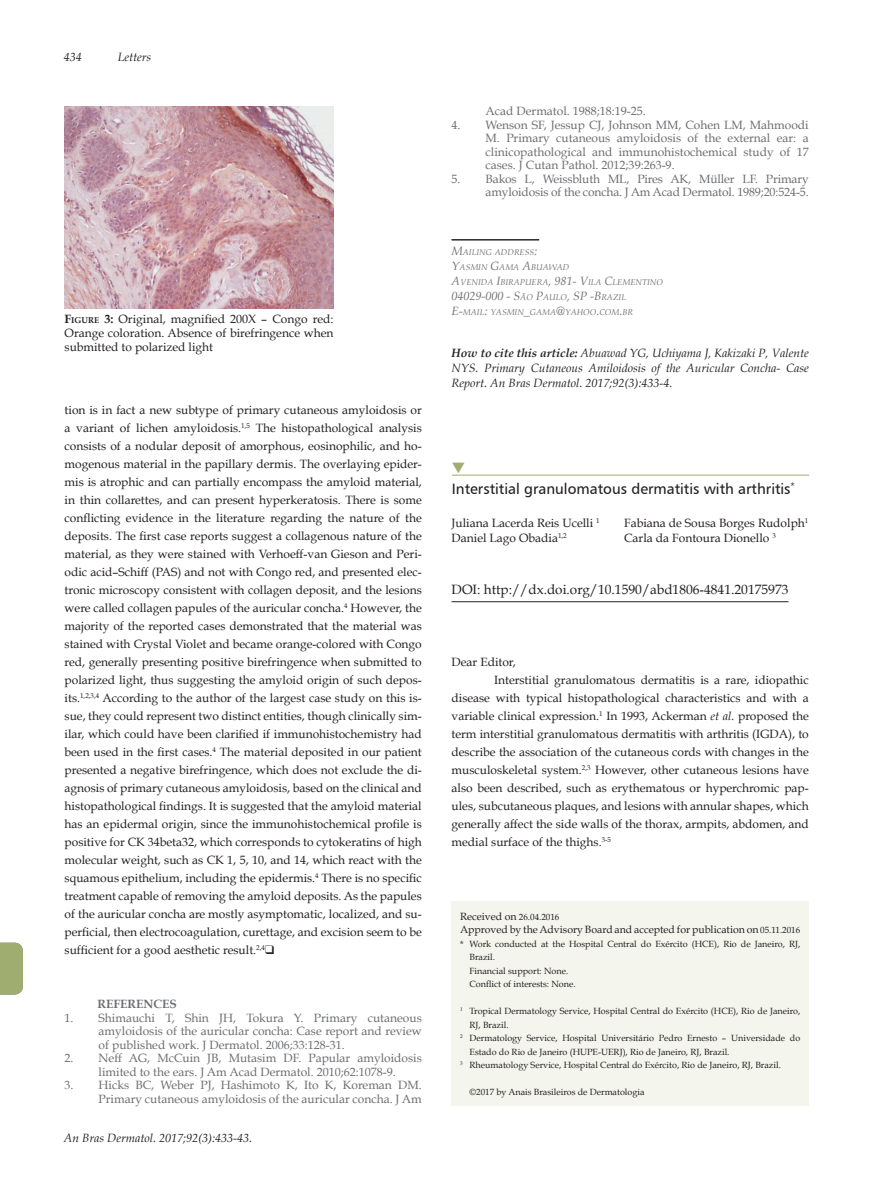
<style>
.page{position:relative;width:893px;height:1191px;background:#fff}
.page>*{position:absolute;margin:0;border:0;box-sizing:border-box;transform-origin:0 0}
.Titulo{font:15px "Humanist 777 BT Roman B";color:#231f20}
.t1{font:13.5px "Book Antiqua";color:#231f20}
.ABD-ING_-_2016_-_Fin{font:12px/18px "Book Antiqua";color:#231f20;text-align:justify}
.t2{font:12px/13.5px "Book Antiqua";color:#6c6d70;text-align:justify}
.ABD-ING_-_2016{font:12px/18px "Book Antiqua";color:#231f20;text-align:justify}
.miolo{font:italic 12px/15px "Book Antiqua";color:#231f20;text-align:justify}
.Normal__Web{font:12px/14.2px "Book Antiqua";color:#231f20;text-align:justify}
.Autores{font:12px "Book Antiqua";color:#231f20}
.miolo-2{font:italic 12px "Book Antiqua";color:#6c6d70}
.t3{font:700 12px "Book Antiqua";color:#6c6d70}
.t4{font:10.5px "Book Antiqua";color:#231f20}
.t5{font:9px/13.5px "Book Antiqua";color:#231f20}
.miolo-3{font:italic 8.4px "Book Antiqua";color:#6c6d70}
.s1{font-weight:700}
.s2{font-weight:700;font-size:8.4px}
.s3{font-size:12px}
.s4{font-size:8.4px}
.s5{font-style:italic}
.s6{font-size:9px}
</style>
<div class="page">
<hr style="left:452px;top:239px;width:87px;height:1px;background:#231f20">
<hr style="left:452px;top:240px;width:87px;height:1px;background:#231f20">
<hr style="left:452px;top:475px;width:357px;height:1px;background:#a0ad71">
<hr style="left:452px;top:601px;width:336px;height:1px;background:#231f20">
<div style="left:452px;top:901px;width:357px;height:204px;background:#f4f5ed"></div>
<svg style="left:0;top:942px;width:23px;height:52px"></svg>
<img style="left:65px;top:106px;width:268px;height:202px">
<p class="miolo" style="left:64px;top:50px;width:19px">434</p>
<p class="miolo" style="left:118px;top:50px;width:35px">Letters</p>
<p class="Normal__Web" style="left:65px;top:311px;width:270px"><span class="s1">F</span><span class="s2">IGURE</span> <span class="s1">3:</span> Original, magnified 200X – Congo red:<br>Orange coloration. Absence of birefringence when submitted to polarized light</p>
<p class="ABD-ING_-_2016_-_Fin" style="left:65px;top:401px;width:359px">tion is in fact a new subtype of primary cutaneous amyloidosis or a variant of lichen amyloidosis.<sup>1,5</sup> The histopathological analysis consists of a nodular deposit of amorphous, eosinophilic, and ho&shy;mogenous material in the papillary dermis. The overlaying epider&shy;mis is atrophic and can partially encompass the amyloid material, in thin collarettes, and can present hyperkeratosis. There is some conflicting evidence in the literature regarding the nature of the deposits. The first case reports suggest a collagenous nature of the material, as they were stained with Verhoeff-van Gieson and Peri&shy;odic acid–Schiff (PAS) and not with Congo red, and presented elec&shy;tronic microscopy consistent with collagen deposit, and the lesions were called collagen papules of the auricular concha.<sup>4</sup> However, the majority of the reported cases demonstrated that the material was stained with Crystal Violet and became orange-colored with Congo red, generally presenting positive birefringence when submitted to polarized light, thus suggesting the amyloid origin of such depos&shy;its.<sup>1,2,3,4</sup> According to the author of the largest case study on this is&shy;sue, they could represent two distinct entities, though clinically sim&shy;ilar, which could have been clarified if immunohistochemistry had been used in the first cases.<sup>4</sup> The material deposited in our patient presented a negative birefringence, which does not exclude the di&shy;agnosis of primary cutaneous amyloidosis, based on the clinical and histopathological findings. It is suggested that the amyloid material has an epidermal origin, since the immunohistochemical profile is positive for CK 34beta32, which corresponds to cytokeratins of high molecular weight, such as CK 1, 5, 10, and 14, which react with the squamous epithelium, including the epidermis.<sup>4</sup> There is no specific treatment capable of removing the amyloid deposits. As the papules of the auricular concha are mostly asymptomatic, localized, and su&shy;perficial, then electrocoagulation, curettage, and excision seem to be sufficient for a good aesthetic result.<sup>2,4</sup>❑</p>
<p class="t3" style="left:98px;top:997px;width:81px">REFERENCES</p>
<p class="t2" style="left:99px;top:1011px;width:325px;text-indent:-34px">1. Shimauchi T, Shin JH, Tokura Y. Primary cutaneous amyloidosis of the auricular concha: Case report and review of published work. J Dermatol. 2006;33:128-31.</p>
<p class="t2" style="left:99px;top:1051px;width:325px;text-indent:-34px">2. Neff AG, McCuin JB, Mutasim DF. Papular amyloidosis limited to the ears. J Am Acad Dermatol. 2010;62:1078-9.</p>
<p class="t2" style="left:65px;top:1078px;width:359px;text-align:right">3. Hicks BC, Weber PJ, Hashimoto K, Ito K, Koreman DM.<br>Primary cutaneous amyloidosis of the auricular concha. J Am</p>
<p class="miolo" style="left:64px;top:1131px;width:190px">An Bras Dermatol. 2017;92(3):433-43.</p>
<p class="t2" style="left:486px;top:104px;width:162px">Acad Dermatol. 1988;18:19-25.</p>
<p class="t2" style="left:486px;top:118px;width:325px;text-indent:-34px">4. Wenson SF, Jessup CJ, Johnson MM, Cohen LM, Mahmoodi M. Primary cutaneous amyloidosis of the external ear: a clinicopathological and immunohistochemical study of 17 cases. J Cutan Pathol. 2012;39:263-9.</p>
<p class="t2" style="left:452px;top:172px;width:359px;text-align:right">5. Bakos L, Weissbluth ML, Pires AK, Müller LF. Primary amyloidosis of the concha. J Am Acad Dermatol. 1989;20:524-5.</p>
<p class="miolo-3" style="left:452px;top:247px;width:87px"><span class="s3">M</span>AILING ADDRESS<span class="s3">:</span></p>
<p class="miolo-3" style="left:452px;top:262px;width:119px"><span class="s3">Y</span>ASMIN <span class="s3">G</span>AMA <span class="s3">A</span>BUAWAD</p>
<p class="miolo-3" style="left:452px;top:277px;width:213px"><span class="s3">A</span>VENIDA <span class="s3">I</span>BIRAPUERA<span class="s3">, 981- V</span>ILA <span class="s3">C</span>LEMENTINO</p>
<p class="miolo-2" style="left:452px;top:289px;width:176px">04029-000 - S<span class="s4">ÃO</span> P<span class="s4">AULO</span>, SP -B<span class="s4">RAZIL</span></p>
<p class="miolo-3" style="left:452px;top:307px;width:183px"><span class="s3">E-</span>MAIL<span class="s3">:</span> YASMIN<span class="s3">_</span>GAMA<span class="s3">@</span>YAHOO<span class="s3">.</span>COM<span class="s3">.</span>BR</p>
<p class="miolo" style="left:452px;top:346px;width:359px"><span class="s1">How to cite this article:</span> Abuawad YG, Uchiyama J, Kakizaki P, Valente NYS. Primary Cutaneous Amiloidosis of the Auricular Concha- Case Report. An Bras Dermatol. 2017;92(3):433-4.</p>
<p class="Titulo" style="left:452px;top:479px;width:345px">Interstitial granulomatous dermatitis with arthritis<sup>*</sup></p>
<p class="Autores" style="left:452px;top:515px;width:150px">Juliana Lacerda Reis Ucelli <sup>1</sup></p>
<p class="Autores" style="left:624px;top:515px;width:186px">Fabiana de Sousa Borges Rudolph<sup>1</sup></p>
<p class="Autores" style="left:452px;top:530px;width:117px">Daniel Lago Obadia<sup>1,2</sup></p>
<p class="Autores" style="left:624px;top:530px;width:153px">Carla da Fontoura Dionello <sup>3</sup></p>
<p class="t1" style="left:452px;top:581px;width:338px">DOI: http://dx.doi.org/10.1590/abd1806-4841.20175973</p>
<p class="ABD-ING_-_2016" style="left:452px;top:653px;width:66px">Dear Editor,</p>
<p class="ABD-ING_-_2016" style="left:452px;top:671px;width:359px;text-indent:43px">Interstitial granulomatous dermatitis is a rare, idiopathic disease with typical histopathological characteristics and with a variable clinical expression.<sup>1</sup> In 1993, Ackerman <span class="s5">et al.</span> proposed the term interstitial granulomatous dermatitis with arthritis (IGDA), to describe the association of the cutaneous cords with changes in the musculoskeletal system.<sup>2,3</sup> However, other cutaneous lesions have also been described, such as erythematous or hyperchromic pap&shy;ules, subcutaneous plaques, and lesions with annular shapes, which generally affect the side walls of the thorax, armpits, abdomen, and medial surface of the thighs.<sup>3-5</sup></p>
<p class="t4" style="left:460px;top:909px;width:101px">Received on <span class="s6">26.04.2016</span></p>
<p class="t4" style="left:460px;top:923px;width:342px">Approved by the Advisory Board and accepted for publication on <span class="s6">05.11.2016</span></p>
<p class="t5" style="left:470px;top:937px;width:332px;text-indent:-9px">* Work conducted at the Hospital Central do Exército (HCE), Rio de Janeiro, RJ,<br>Brazil.</p>
<p class="t5" style="left:470px;top:964px;width:100px">Financial support: None.</p>
<p class="t5" style="left:470px;top:977px;width:108px">Conflict of interests: None.</p>
<p class="t5" style="left:470px;top:1004px;width:332px;text-indent:-9px"><sup>1</sup> Tropical Dermatology Service, Hospital Central do Exército (HCE), Rio de Janeiro,<br>RJ, Brazil.</p>
<p class="t5" style="left:470px;top:1031px;width:332px;text-indent:-9px"><sup>2</sup> Dermatology Service, Hospital Universitário Pedro Ernesto – Universidade do<br>Estado do Rio de Janeiro (HUPE-UERJ), Rio de Janeiro, RJ, Brazil.</p>
<p class="t5" style="left:460px;top:1058px;width:322px"><sup>3</sup> Rheumatology Service, Hospital Central do Exército, Rio de Janeiro, RJ, Brazil.</p>
<p class="t5" style="left:470px;top:1085px;width:177px">©2017 by Anais Brasileiros de Dermatologia</p>
</div>
